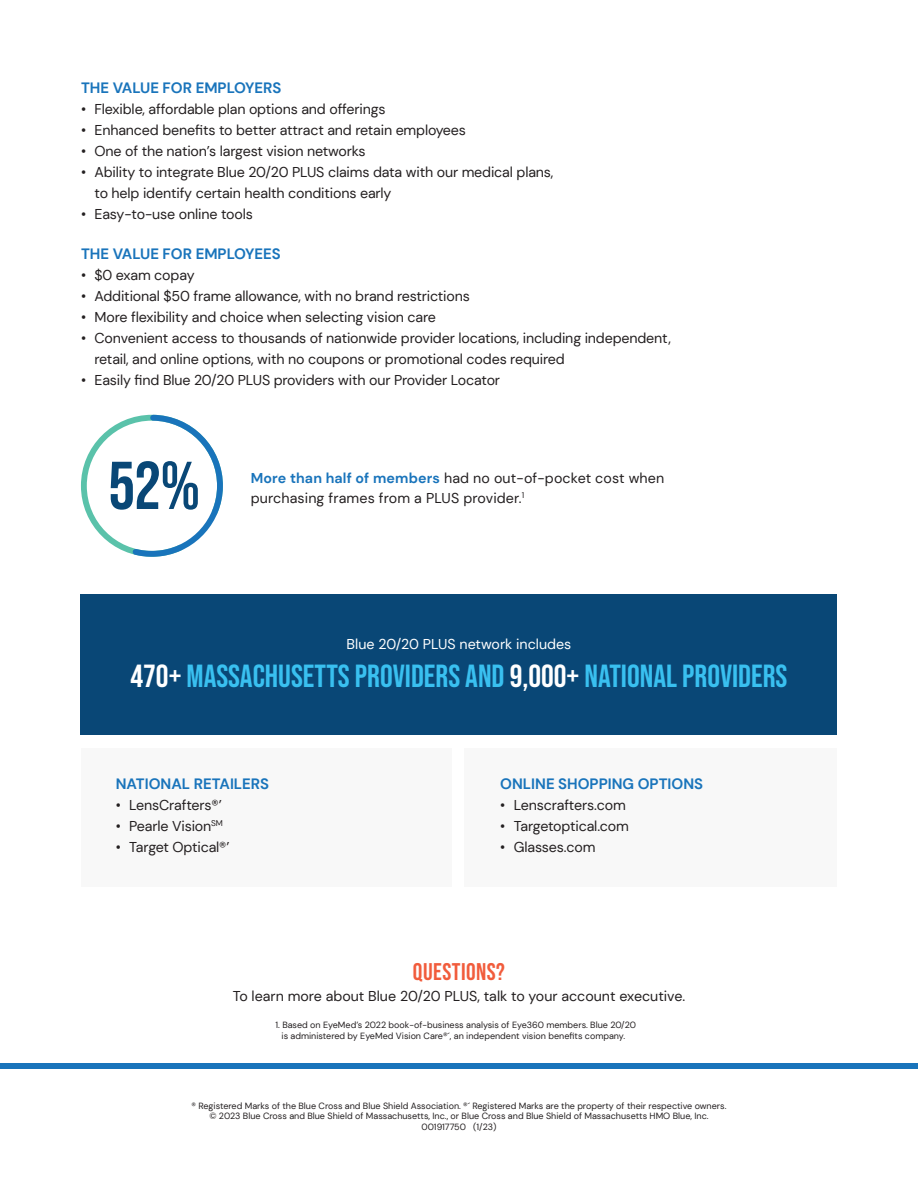
<style>
.page{position:relative;width:918px;height:1188px;background:#fff}
.page>*{position:absolute;margin:0;border:0;box-sizing:border-box;transform-origin:0 0}
.LARGE_STAT_BRAND_BLU{font:67.5px "Bebas Neue";color:#094776}
.BODY_COPY_DM_SANS_9{font:31.8px "Bebas Neue";color:#39c0f0}
.CTA_BEBAS_WARM_ORANG{font:24px "Bebas Neue";letter-spacing:.02em;color:#f15c3c}
.SUBHEAD_2_DM_SANS_BO{font:700 15px "DM Sans";color:#1974bb}
.BODY_COPY_DM_SANS_9-2{font:14.25px/21px "DM Sans";letter-spacing:-.01em;color:#231f20}
.BODY_COPY_DM_SANS_9-3{font:14.25px/19.5px "DM Sans";letter-spacing:.01em;color:#231f20}
.BODY_COPY_DM_SANS_9-4{font:14.25px "DM Sans";color:#fff}
.SOURCE__NOTE{font:9px/10.8px "DM Sans";color:#231f20;text-align:center}
.s1{font-weight:700;color:#1974bb}
.s2{color:#fff}
</style>
<div class="page">
<div style="left:465px;top:748px;width:372px;height:139px;background:#f8f8f8"></div>
<div style="left:81px;top:748px;width:370px;height:139px;background:#f8f8f8"></div>
<div style="left:0;top:1063px;width:918px;height:6px;background:#1974bb"></div>
<div style="left:81px;top:595px;width:756px;height:140px;background:#094776"></div>
<svg style="left:81px;top:414px;width:142px;height:143px"></svg>
<p class="SUBHEAD_2_DM_SANS_BO" style="left:81px;top:78px;width:202px">THE VALUE FOR EMPLOYERS</p>
<p class="BODY_COPY_DM_SANS_9-2" style="left:81px;top:98px;width:306px">• Flexible, affordable plan options and offerings</p>
<p class="BODY_COPY_DM_SANS_9-2" style="left:81px;top:119px;width:386px">• Enhanced benefits to better attract and retain employees</p>
<p class="BODY_COPY_DM_SANS_9-2" style="left:81px;top:140px;width:286px">• One of the nation’s largest vision networks</p>
<p class="BODY_COPY_DM_SANS_9-2" style="left:94px;top:161px;width:460px;text-indent:-14px">• Ability to integrate Blue 20/20 PLUS claims data with our medical plans, to help identify certain health conditions early</p>
<p class="BODY_COPY_DM_SANS_9-2" style="left:81px;top:203px;width:173px">• Easy-to-use online tools</p>
<p class="SUBHEAD_2_DM_SANS_BO" style="left:81px;top:245px;width:201px">THE VALUE FOR EMPLOYEES</p>
<p class="BODY_COPY_DM_SANS_9-2" style="left:81px;top:265px;width:115px">• $0 exam copay</p>
<p class="BODY_COPY_DM_SANS_9-2" style="left:81px;top:286px;width:391px">• Additional $50 frame allowance, with no brand restrictions</p>
<p class="BODY_COPY_DM_SANS_9-2" style="left:81px;top:307px;width:357px">• More flexibility and choice when selecting vision care</p>
<p class="BODY_COPY_DM_SANS_9-2" style="left:94px;top:328px;width:578px;text-indent:-14px">• Convenient access to thousands of nationwide provider locations, including independent, retail, and online options, with no coupons or promotional codes required</p>
<p class="BODY_COPY_DM_SANS_9-2" style="left:81px;top:370px;width:421px">• Easily find Blue 20/20 PLUS providers with our Provider Locator</p>
<p class="LARGE_STAT_BRAND_BLU" style="left:108px;top:447px;width:94px">52%</p>
<p class="BODY_COPY_DM_SANS_9-3" style="left:251px;top:469px;width:415px"><span class="s1">More than half of members</span> had no out-of-pocket cost when purchasing frames from a PLUS provider.<sup>1</sup></p>
<p class="BODY_COPY_DM_SANS_9-4" style="left:347px;top:635px;width:226px">Blue 20/20 PLUS network includes</p>
<p class="BODY_COPY_DM_SANS_9" style="left:130px;top:658px;width:659px"><span class="s2">470+</span> MASSACHUSETTS PROVIDERS AND <span class="s2">9,000+</span> NATIONAL PROVIDERS</p>
<p class="SUBHEAD_2_DM_SANS_BO" style="left:116px;top:774px;width:155px">NATIONAL RETAILERS</p>
<p class="BODY_COPY_DM_SANS_9-2" style="left:116px;top:794px;width:108px">• LensCrafters®’</p>
<p class="BODY_COPY_DM_SANS_9-2" style="left:116px;top:815px;width:109px">• Pearle Vision<sup>SM</sup></p>
<p class="BODY_COPY_DM_SANS_9-2" style="left:116px;top:836px;width:115px">• Target Optical®’</p>
<p class="SUBHEAD_2_DM_SANS_BO" style="left:500px;top:774px;width:204px">ONLINE SHOPPING OPTIONS</p>
<p class="BODY_COPY_DM_SANS_9-2" style="left:500px;top:794px;width:127px">• Lenscrafters.com</p>
<p class="BODY_COPY_DM_SANS_9-2" style="left:500px;top:815px;width:130px">• Targetoptical.com</p>
<p class="BODY_COPY_DM_SANS_9-2" style="left:500px;top:836px;width:97px">• Glasses.com</p>
<p class="CTA_BEBAS_WARM_ORANG" style="left:413px;top:958px;width:94px">QUESTIONS?</p>
<p class="BODY_COPY_DM_SANS_9-2" style="left:233px;top:986px;width:454px">To learn more about Blue 20/20 PLUS, talk to your account executive.</p>
<p class="SOURCE__NOTE" style="left:276px;top:1020px;width:362px">1. Based on EyeMed’s 2022 book-of-business analysis of Eye360 members. Blue 20/20 is administered by EyeMed Vision Care®´, an independent vision benefits company.</p>
<p class="SOURCE__NOTE" style="left:192px;top:1100px;width:536px">® Registered Marks of the Blue Cross and Blue Shield Association. ®´ Registered Marks are the property of their respective owners.</p>
<p class="SOURCE__NOTE" style="left:209px;top:1111px;width:501px">© 2023 Blue Cross and Blue Shield of Massachusetts, Inc., or Blue Cross and Blue Shield of Massachusetts HMO Blue, Inc.</p>
<p class="SOURCE__NOTE" style="left:421px;top:1122px;width:77px">001917750 (1/23)</p>
</div>
